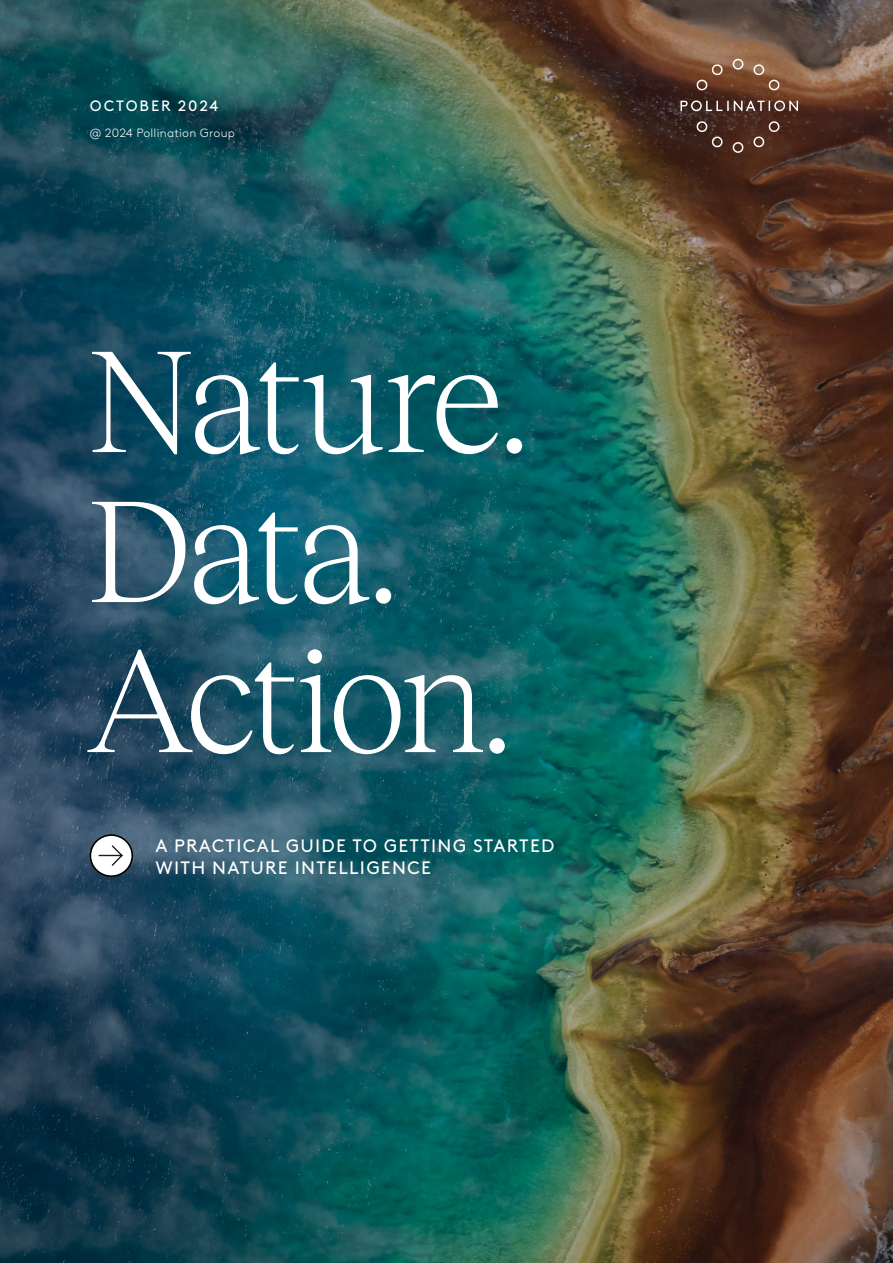
<style>
.page{position:relative;width:893px;height:1263px;background:#fff}
.page>*{position:absolute;margin:0;border:0;box-sizing:border-box;transform-origin:0 0}
.t1{font:300 150px/150px "Reckless Neue";letter-spacing:-.05em;color:#fff}
.t2{font:18px/22.5px "Brown LL";letter-spacing:.07em;color:#fff}
.t3{font:15px "Brown LL";letter-spacing:.13em;color:#fff}
.t4{font:300 12px "Brown LL";letter-spacing:.02em;color:#fff}
</style>
<div class="page">
<img style="left:0;top:0;width:893px;height:1263px">
<svg style="left:680px;top:59px;width:118px;height:94px"></svg>
<svg style="left:90px;top:834px;width:43px;height:43px"></svg>
<p class="t3" style="left:90px;top:95px;width:130px">OCTOBER 2024</p>
<p class="t4" style="left:90px;top:124px;width:147px">@ 2024 Pollination Group</p>
<h1 class="t1" style="left:86px;top:315px;width:446px">Nature.<br>Data.<br>Action.</h1>
<p class="t2" style="left:156px;top:833px;width:401px">A PRACTICAL GUIDE TO GETTING STARTED<br>WITH NATURE INTELLIGENCE</p>
</div>
